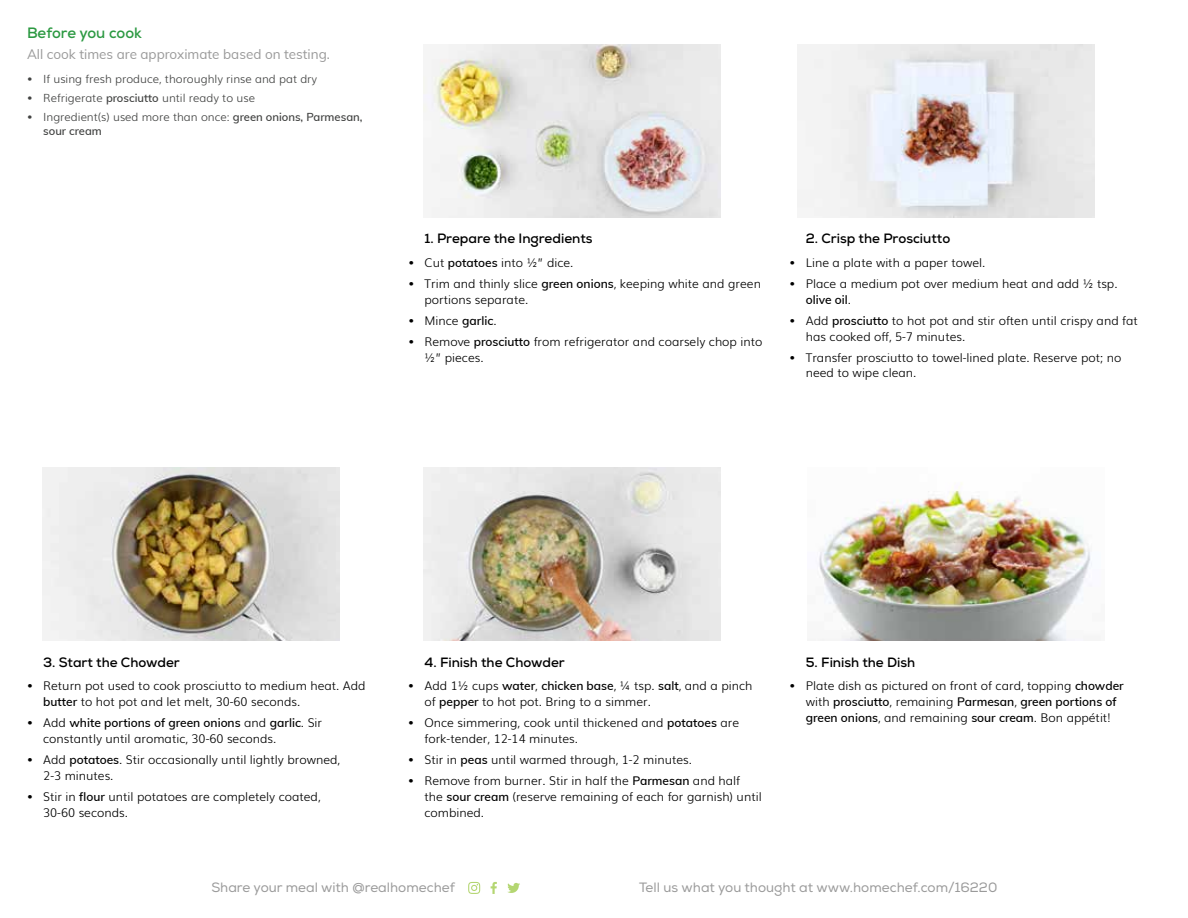
<style>
.page{position:relative;width:1188px;height:918px;background:#fff}
.page>*{position:absolute;margin:0;border:0;box-sizing:border-box;transform-origin:0 0}
.t1{font:700 15px "Nexa";letter-spacing:-.005em;color:#2c9942}
.t2{font:700 13.5px "Nexa";color:#000}
.t3{font:13.5px "Nexa";color:#9a9a9a}
.t4{font:13.5px "Muli";color:#9a9a9a}
.t5{font:300 12px/15.8px "Muli";color:#000}
.t6{font:300 11.25px/13.5px "Muli";color:#414241}
.s1{font-weight:600}
</style>
<div class="page">
<svg style="left:491px;top:882px;width:6px;height:12px"></svg>
<svg style="left:468px;top:882px;width:12px;height:12px"></svg>
<svg style="left:507px;top:883px;width:13px;height:10px"></svg>
<img style="left:42px;top:467px;width:297px;height:173px">
<img style="left:423px;top:467px;width:297px;height:173px">
<img style="left:423px;top:44px;width:297px;height:173px">
<img style="left:819px;top:482px;width:273px;height:158px">
<img style="left:797px;top:44px;width:297px;height:173px">
<p class="t1" style="left:27px;top:23px;width:116px">Before you cook</p>
<p class="t4" style="left:27px;top:44px;width:304px">All cook times are approximate based on testing.</p>
<p class="t6" style="left:27px;top:72px;width:292px">• If using fresh produce, thoroughly rinse and pat dry</p>
<p class="t6" style="left:27px;top:91px;width:229px">• Refrigerate <span class="s1">prosciutto</span> until ready to use</p>
<p class="t6" style="left:43px;top:110px;width:321px;text-indent:-16px">• Ingredient(s) used more than once: <span class="s1">green onions, Parmesan, sour cream</span></p>
<p class="t2" style="left:425px;top:230px;width:170px">1. Prepare the Ingredients</p>
<p class="t5" style="left:408px;top:254px;width:167px">• Cut <span class="s1">potatoes</span> into ½” dice.</p>
<p class="t5" style="left:425px;top:275px;width:338px;text-indent:-16px">• Trim and thinly slice <span class="s1">green onions</span>, keeping white and green portions separate.</p>
<p class="t5" style="left:408px;top:312px;width:90px">• Mince <span class="s1">garlic</span>.</p>
<p class="t5" style="left:425px;top:333px;width:339px;text-indent:-16px">• Remove <span class="s1">prosciutto</span> from refrigerator and coarsely chop into ½” pieces.</p>
<p class="t2" style="left:806px;top:230px;width:146px">2. Crisp the Prosciutto</p>
<p class="t5" style="left:790px;top:254px;width:197px">• Line a plate with a paper towel.</p>
<p class="t5" style="left:806px;top:275px;width:313px;text-indent:-16px">• Place a medium pot over medium heat and add ½ tsp. <span class="s1">olive oil</span>.</p>
<p class="t5" style="left:806px;top:312px;width:334px;text-indent:-16px">• Add <span class="s1">prosciutto</span> to hot pot and stir often until crispy and fat has cooked off, 5-7 minutes.</p>
<p class="t5" style="left:806px;top:349px;width:317px;text-indent:-16px">• Transfer prosciutto to towel-lined plate. Reserve pot; no need to wipe clean.</p>
<p class="t2" style="left:43px;top:654px;width:138px">3. Start the Chowder</p>
<p class="t5" style="left:43px;top:677px;width:324px;text-indent:-16px">• Return pot used to cook prosciutto to medium heat. Add <span class="s1">butter</span> to hot pot and let melt, 30-60 seconds.</p>
<p class="t5" style="left:43px;top:714px;width:280px;text-indent:-16px">• Add <span class="s1">white portions of green onions</span> and <span class="s1">garlic</span>. Sir constantly until aromatic, 30-60 seconds.</p>
<p class="t5" style="left:43px;top:751px;width:299px;text-indent:-16px">• Add <span class="s1">potatoes</span>. Stir occasionally until lightly browned,<br>2-3 minutes.</p>
<p class="t5" style="left:43px;top:788px;width:279px;text-indent:-16px">• Stir in <span class="s1">flour</span> until potatoes are completely coated,<br>30-60 seconds.</p>
<p class="t2" style="left:424px;top:653px;width:142px">4. Finish the Chowder</p>
<p class="t5" style="left:425px;top:677px;width:330px;text-indent:-16px">• Add 1½ cups <span class="s1">water</span>, <span class="s1">chicken base</span>, ¼ tsp. <span class="s1">salt</span>, and a pinch of <span class="s1">pepper</span> to hot pot. Bring to a simmer.</p>
<p class="t5" style="left:425px;top:714px;width:316px;text-indent:-16px">• Once simmering, cook until thickened and <span class="s1">potatoes</span> are fork-tender, 12-14 minutes.</p>
<p class="t5" style="left:408px;top:751px;width:285px">• Stir in <span class="s1">peas</span> until warmed through, 1-2 minutes.</p>
<p class="t5" style="left:425px;top:772px;width:339px;text-indent:-16px">• Remove from burner. Stir in half the <span class="s1">Parmesan</span> and half<br>the <span class="s1">sour cream</span> (reserve remaining of each for garnish) until combined.</p>
<p class="t2" style="left:806px;top:653px;width:111px">5. Finish the Dish</p>
<p class="t5" style="left:806px;top:677px;width:319px;text-indent:-16px">• Plate dish as pictured on front of card, topping <span class="s1">chowder </span>with <span class="s1">prosciutto</span>, remaining <span class="s1">Parmesan</span>, <span class="s1">green portions of green onions</span>, and remaining <span class="s1">sour cream</span>. Bon appétit!</p>
<p class="t3" style="left:211px;top:879px;width:245px">Share your meal with @realhomechef</p>
<p class="t3" style="left:639px;top:879px;width:360px">Tell us what you thought at www.homechef.com/16220</p>
</div>
